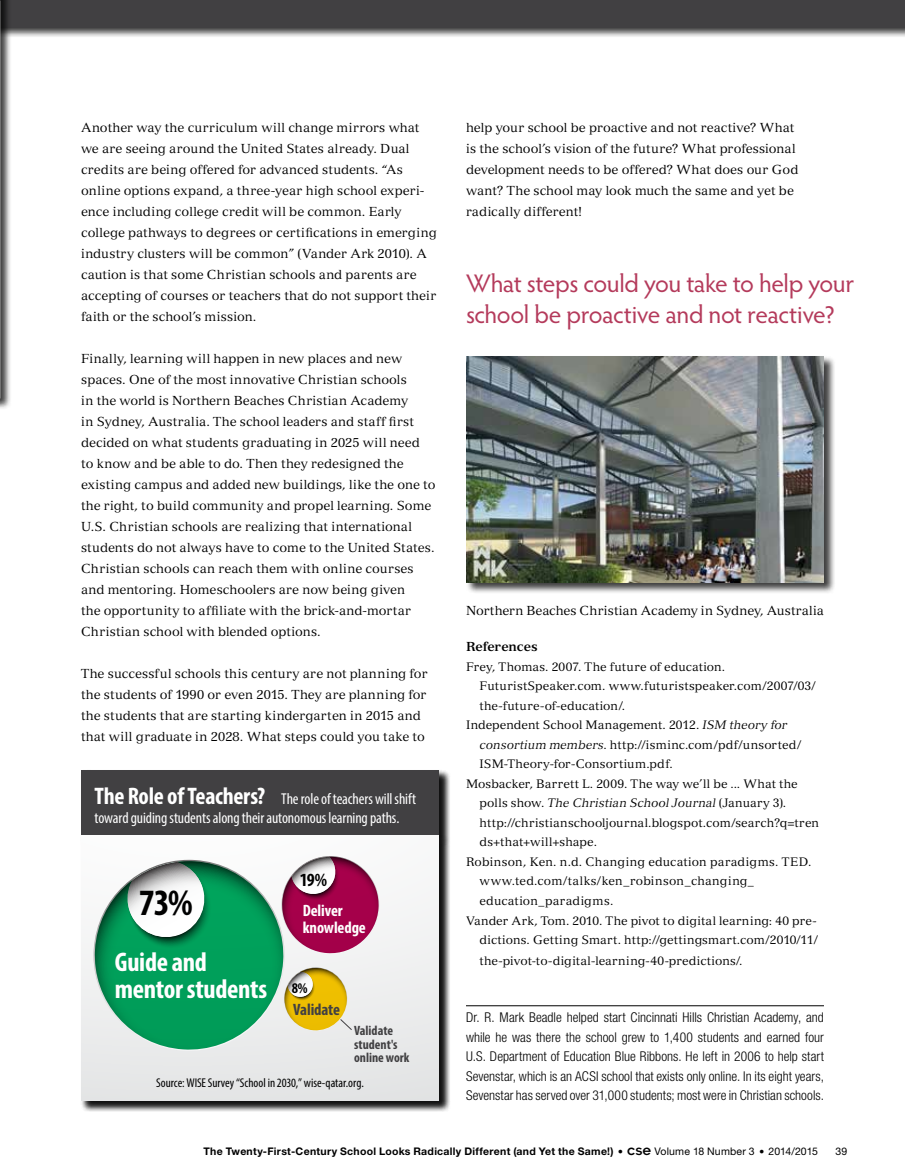
<style>
.page{position:relative;width:905px;height:1175px;background:#fff}
.page>*{position:absolute;margin:0;border:0;box-sizing:border-box;transform-origin:0 0}
.t1{font:700 condensed 37.2px "Myriad Pro";color:#000}
.t2{font:30px "Insignia LT Std";color:#000}
.t3{font:700 condensed 27px/27px "Myriad Pro";letter-spacing:-.01em;color:#fff}
.t4{font:25.5px/30.6px "Hypatia Sans Pro";letter-spacing:-.015em;color:#b43a5b}
.t5{font:700 condensed 18.6px "Myriad Pro";color:#000}
.t6{font:700 condensed 16.5px/16.5px "Myriad Pro";letter-spacing:-.005em;color:#fff}
.t7{font:700 condensed 16.5px "Myriad Pro";letter-spacing:-.01em;color:#414042}
.t8{font:condensed 15.75px/18.9px "Myriad Pro";letter-spacing:-.01em;color:#fff}
.t9{font:700 condensed 14.85px "Myriad Pro";color:#000}
.t10{font:300 condensed 13.5px/19.5px "Helvetica Neue LT Std";letter-spacing:.005em;color:#000;text-align:justify}
.t11{font:700 condensed 13.5px/13.5px "Myriad Pro";color:#414042}
.t12{font:12.75px/21px "Versailles LT Std";letter-spacing:.005em;color:#000}
.t13{font:condensed 12.75px "Myriad Pro";color:#000}
.t14{font:700 12.75px "Versailles LT Std";letter-spacing:-.005em;color:#000}
.t15{font:12px "Versailles LT Std";letter-spacing:.01em;color:#000}
.t16{font:italic 12px "Versailles LT Std";letter-spacing:.02em;color:#000}
.t17{font:700 10.5px "Helvetica Neue LT Std";letter-spacing:.03em;color:#000}
.t18{font:10.5px "Helvetica Neue LT Std";letter-spacing:-.01em;color:#000}
.s1{font-weight:700;font-size:24px}
.s2{font-style:italic}
.s3{font-style:normal}
.s4{font-family:"Insignia LT Std";font-weight:400;font-size:15px}
.s5{font-weight:400}
</style>
<div class="page">
<div style="left:0;top:0;width:904px;height:39px;background:#000;opacity:.75"></div>
<div style="left:0;top:0;width:904px;height:27px;background:#414042"></div>
<div style="left:80px;top:769px;width:370px;height:79px;background:#000;opacity:.75"></div>
<div style="left:81px;top:770px;width:358px;height:66px;background:#414042"></div>
<div style="left:80px;top:834px;width:370px;height:278px;background:#000;opacity:.75"></div>
<div style="left:81px;top:835px;width:358px;height:265px;background:linear-gradient(to bottom,#fbfcfc,#e4e5e5)"></div>
<div style="left:0;top:0;width:12px;height:410px;background:#000;opacity:.75"></div>
<svg style="left:0;top:0;width:1px;height:398px"></svg>
<hr style="left:466px;top:1005px;width:358px;height:1px;background:#000">
<svg style="left:93px;top:856px;width:286px;height:194px"></svg>
<div style="left:465px;top:355px;width:370px;height:239px;background:#000;opacity:.75"></div>
<img style="left:466px;top:356px;width:358px;height:226px">
<p class="t12" style="left:81px;top:117px;width:357px">Another way the curriculum will change mirrors what we are seeing around the United States already. Dual credits are being offered for advanced students. “As online options expand, a three-year high school experi&shy;ence including college credit will be common. Early college pathways to degrees or certifications in emerging industry clusters will be common” (Vander Ark 2010). A caution is that some Christian schools and parents are accepting of courses or teachers that do not support their faith or the school’s mission.</p>
<p class="t12" style="left:81px;top:348px;width:356px">Finally, learning will happen in new places and new spaces. One of the most innovative Christian schools<br>in the world is Northern Beaches Christian Academy<br>in Sydney, Australia. The school leaders and staff first decided on what students graduating in 2025 will need<br>to know and be able to do. Then they redesigned the existing campus and added new buildings, like the one to the right, to build community and propel learning. Some U.S. Christian schools are realizing that international students do not always have to come to the United States.<br>Christian schools can reach them with online courses and mentoring. Homeschoolers are now being given<br>the opportunity to affiliate with the brick-and-mortar Christian school with blended options.</p>
<p class="t12" style="left:81px;top:663px;width:348px">The successful schools this century are not planning for the students of 1990 or even 2015. They are planning for the students that are starting kindergarten in 2015 and that will graduate in 2028. What steps could you take to</p>
<p class="t8" style="left:94px;top:789px;width:323px"><span class="s1">The Role of Teachers?</span> The role of teachers will shift toward guiding students along their autonomous learning paths.</p>
<h1 class="t1" style="left:139px;top:879px;width:55px">73%</h1>
<h3 class="t3" style="left:115px;top:947px;width:154px">Guide and mentor students</h3>
<h3 class="t5" style="left:300px;top:868px;width:29px">19%</h3>
<p class="t6" style="left:303px;top:902px;width:65px">Deliver knowledge</p>
<p class="t9" style="left:292px;top:978px;width:17px">8%</p>
<p class="t7" style="left:293px;top:999px;width:48px">Validate</p>
<p class="t11" style="left:354px;top:1023px;width:57px">Validate student's online work</p>
<p class="t13" style="left:156px;top:1075px;width:209px">Source: WISE Survey “School in 2030,” wise-qatar.org.</p>
<p class="t12" style="left:466px;top:117px;width:334px">help your school be proactive and not reactive? What is the school’s vision of the future? What professional development needs to be offered? What does our God want? The school may look much the same and yet be radically different!</p>
<h3 class="t4" style="left:466px;top:267px;width:389px">What steps could you take to help your school be proactive and not reactive?</h3>
<p class="t12" style="left:466px;top:600px;width:359px">Northern Beaches Christian Academy in Sydney, Australia</p>
<p class="t14" style="left:466px;top:639px;width:73px">References</p>
<p class="t15" style="left:466px;top:659px;width:261px">Frey, Thomas. 2007. The future of education.</p>
<p class="t15" style="left:479px;top:679px;width:337px">FuturistSpeaker.com. www.futuristspeaker.com/2007/03/</p>
<p class="t15" style="left:479px;top:698px;width:147px">the-future-of-education/.</p>
<p class="t15" style="left:466px;top:718px;width:322px">Independent School Management. 2012. <span class="s2">ISM theory for</span></p>
<p class="t15" style="left:479px;top:737px;width:323px"><span class="s2">consortium members</span>. http://isminc.com/pdf/unsorted/</p>
<p class="t15" style="left:479px;top:757px;width:195px">ISM-Theory-for-Consortium.pdf.</p>
<p class="t15" style="left:466px;top:776px;width:333px">Mosbacker, Barrett L. 2009. The way we’ll be ... What the</p>
<p class="t16" style="left:479px;top:796px;width:308px"><span class="s3">polls show.</span> The Christian School Journal <span class="s3">(January 3).</span></p>
<p class="t15" style="left:479px;top:815px;width:341px">http://christianschooljournal.blogspot.com/search?q=tren</p>
<p class="t15" style="left:479px;top:835px;width:119px">ds+that+will+shape.</p>
<p class="t15" style="left:466px;top:854px;width:347px">Robinson, Ken. n.d. Changing education paradigms. TED.</p>
<p class="t15" style="left:479px;top:874px;width:276px">www.ted.com/talks/ken_robinson_changing_</p>
<p class="t15" style="left:479px;top:893px;width:135px">education_paradigms.</p>
<p class="t15" style="left:466px;top:913px;width:352px">Vander Ark, Tom. 2010. The pivot to digital learning: 40 pre-</p>
<p class="t15" style="left:479px;top:932px;width:340px">dictions. Getting Smart. http://gettingsmart.com/2010/11/</p>
<p class="t15" style="left:479px;top:953px;width:264px">the-pivot-to-digital-learning-40-predictions/.</p>
<p class="t10" style="left:466px;top:1007px;width:359px">Dr. R. Mark Beadle helped start Cincinnati Hills Christian Academy, and while he was there the school grew to 1,400 students and earned four U.S. Department of Education Blue Ribbons. He left in 2006 to help start Sevenstar, which is an ACSI school that exists only online. In its eight years, Sevenstar has served over 31,000 students; most were in Christian schools.</p>
<p class="t17" style="left:203px;top:1144px;width:552px">The Twenty-First-Century School Looks Radically Different (and Yet the Same!) <sup>.</sup> <span class="s4">cse</span> <span class="s5">Volume 18 Number 3</span></p>
<h2 class="t2" style="left:757px;top:1128px;width:10px">.</h2>
<p class="t18" style="left:768px;top:1144px;width:51px">2014/2015</p>
<p class="t18" style="left:835px;top:1144px;width:13px">39</p>
</div>
